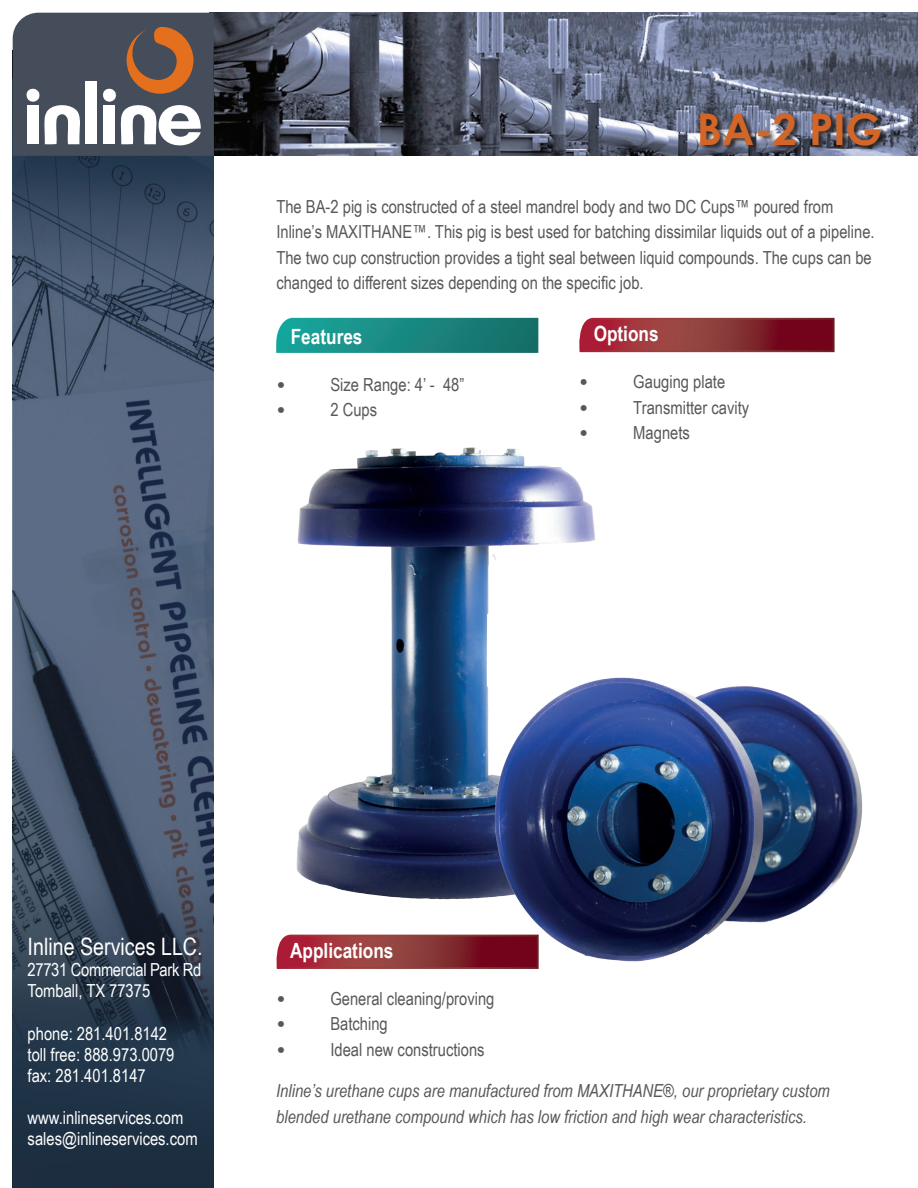
<style>
.page{position:relative;width:918px;height:1188px;background:#fff}
.page>*{position:absolute;margin:0;border:0;box-sizing:border-box;transform-origin:0 0}
.t1{font:700 43.5px "Century Gothic";color:#d36627}
.t2{font:24px "Arial Narrow";color:#fff}
.t3{font:700 21px "Arial Narrow";color:#fff}
.t4{font:18px/25.5px "Arial Narrow";color:#57585a}
.t5{font:italic 18px/25.5px "Arial Narrow";color:#57585a}
.t6{font:18px/21px "Arial Narrow";color:#fff}
.t7{font:18px/21px "Arial Narrow";letter-spacing:-.02em;color:#fff}
.t8{font:500 18px "DIN";color:#57585a}
</style>
<div class="page">
<img style="left:214px;top:13px;width:704px;height:143px">
<svg style="left:13px;top:156px;width:201px;height:1032px;background:#3f4e64"></svg>
<svg style="left:13px;top:13px;width:201px;height:143px"></svg>
<svg style="left:276px;top:318px;width:262px;height:35px;background:#1b8a82"></svg>
<div style="left:699px;top:112px;width:189px;height:41px;background:#231f20;opacity:.95"></div>
<svg style="left:579px;top:317px;width:256px;height:36px;background:#94353e"></svg>
<img style="left:296px;top:447px;width:299px;height:453px">
<img style="left:495px;top:677px;width:368px;height:285px">
<svg style="left:276px;top:934px;width:264px;height:35px;background:#913039"></svg>
<h1 class="t1" style="left:697px;top:102px;width:187px">BA-2 PIG</h1>
<p class="t4" style="left:276px;top:193px;width:600px">The BA-2 pig is constructed of a steel mandrel body and two DC Cups™ poured from Inline’s MAXITHANE™. This pig is best used for batching dissimilar liquids out of a pipeline.<br>The two cup construction provides a tight seal between liquid compounds. The cups can be changed to different sizes depending on the specific job.</p>
<p class="t3" style="left:291px;top:320px;width:73px">Features</p>
<p class="t8" style="left:276px;top:373px;width:11px">•</p>
<p class="t4" style="left:330px;top:371px;width:136px">Size Range: 4’ - 48”</p>
<p class="t8" style="left:276px;top:398px;width:11px">•</p>
<p class="t4" style="left:330px;top:397px;width:48px">2 Cups</p>
<p class="t3" style="left:594px;top:318px;width:67px">Options</p>
<p class="t8" style="left:579px;top:370px;width:11px">•</p>
<p class="t4" style="left:633px;top:369px;width:93px">Gauging plate</p>
<p class="t8" style="left:579px;top:396px;width:11px">•</p>
<p class="t4" style="left:633px;top:394px;width:117px">Transmitter cavity</p>
<p class="t8" style="left:579px;top:421px;width:11px">•</p>
<p class="t4" style="left:633px;top:420px;width:58px">Magnets</p>
<h2 class="t2" style="left:28px;top:929px;width:177px">Inline Services LLC.</h2>
<p class="t7" style="left:28px;top:959px;width:175px">27731 Commercial Park Rd<br>Tomball, TX 77375</p>
<p class="t6" style="left:28px;top:1022px;width:148px">phone: 281.401.8142 toll free: 888.973.0079 fax: 281.401.8147</p>
<p class="t6" style="left:28px;top:1106px;width:171px">www.inlineservices.com sales@inlineservices.com</p>
<p class="t3" style="left:290px;top:935px;width:105px">Applications</p>
<p class="t8" style="left:276px;top:987px;width:11px">•</p>
<p class="t4" style="left:330px;top:985px;width:166px">General cleaning/proving</p>
<p class="t8" style="left:276px;top:1012px;width:11px">•</p>
<p class="t4" style="left:330px;top:1011px;width:59px">Batching</p>
<p class="t8" style="left:276px;top:1038px;width:11px">•</p>
<p class="t4" style="left:330px;top:1036px;width:156px">Ideal new constructions</p>
<p class="t5" style="left:276px;top:1078px;width:555px">Inline’s urethane cups are manufactured from MAXITHANE®, our proprietary custom blended urethane compound which has low friction and high wear characteristics.</p>
</div>
